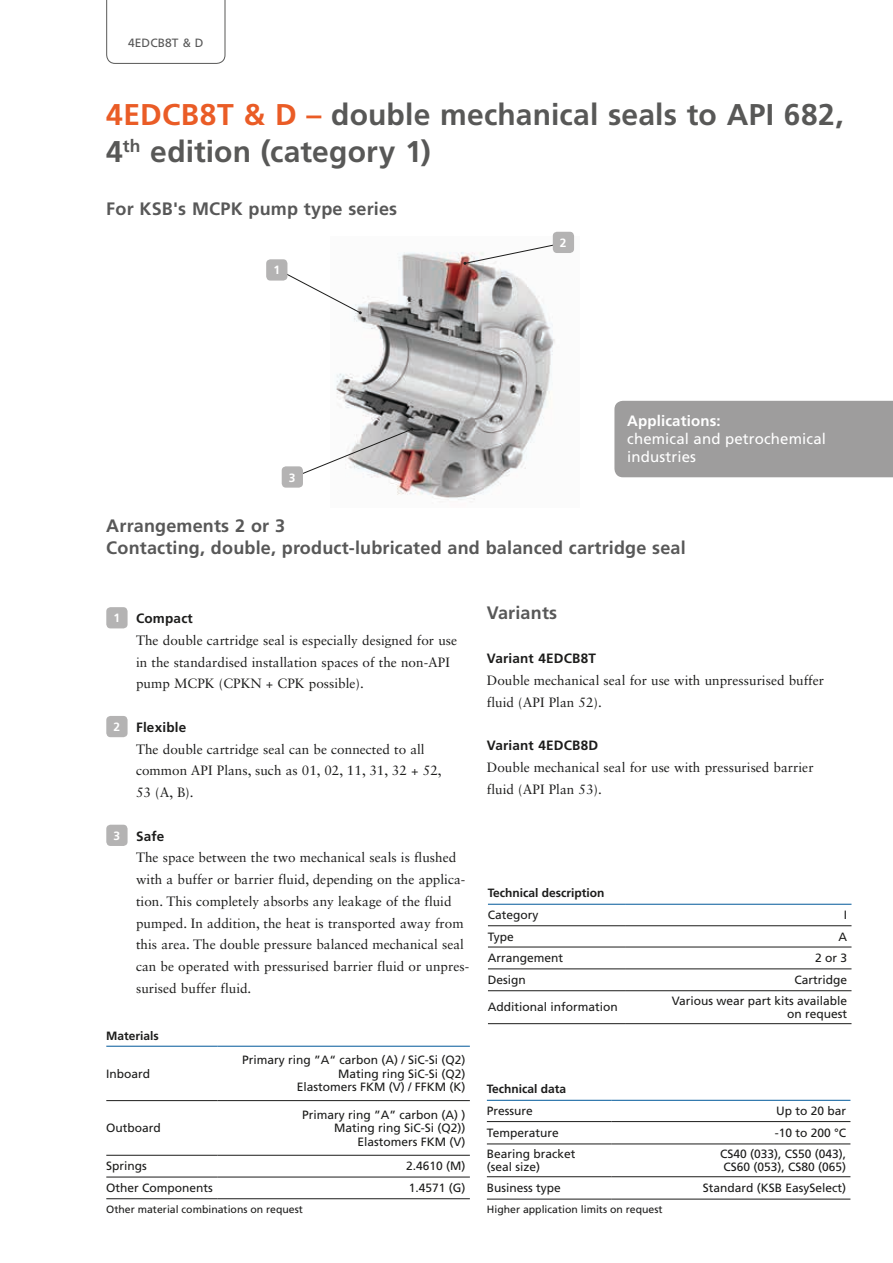
<style>
.page{position:relative;width:893px;height:1263px;background:#fff}
.page>*{position:absolute;margin:0;border:0;box-sizing:border-box;transform-origin:0 0}
.t1{font:700 30px/37.5px "Frutiger LT Pro";letter-spacing:.005em;color:#585857}
.t2{font:700 18px/21.9px "Frutiger LT Pro";letter-spacing:.01em;color:#585858}
.t3{font:15px/18px "Frutiger LT Pro";letter-spacing:.01em;color:#fff}
.t4{font:700 15px "Frutiger LT Pro";letter-spacing:.01em;color:#fff}
.t5{font:13.5px/21.8px "Sabon LT Std";color:#1c1c1b}
.t6{font:700 13.5px "Frutiger LT Pro";letter-spacing:.015em;color:#1c1c1b}
.t7{font:12px/13.5px "Frutiger LT Pro";color:#1c1c1b;text-align:right}
.t8{font:700 12px "Frutiger LT Pro";color:#1c1c1b}
.t9{font:12px "Frutiger LT Pro";letter-spacing:.005em;color:#585858}
.t10{font:700 12px "Frutiger LT Pro";color:#fff}
.t11{font:10.5px "Frutiger LT Pro";color:#1c1c1b}
.s1{color:#ea5c26}
.s2{font-size:12px;color:#fff}
</style>
<div class="page">
<img style="left:336px;top:237px;width:238px;height:265px">
<svg style="left:106px;top:0;width:119px;height:64px"></svg>
<hr style="left:487px;top:1121px;width:124px;height:1px;background:#1c1c1b">
<hr style="left:611px;top:1121px;width:239px;height:1px;background:#1c1c1b">
<hr style="left:487px;top:1100px;width:124px;height:1px;background:#00589a">
<hr style="left:611px;top:1100px;width:239px;height:1px;background:#00589a">
<hr style="left:487px;top:1144px;width:124px;height:1px;background:#1c1c1b">
<hr style="left:611px;top:1144px;width:239px;height:1px;background:#1c1c1b">
<hr style="left:487px;top:1176px;width:124px;height:1px;background:#1c1c1b">
<hr style="left:611px;top:1176px;width:239px;height:1px;background:#1c1c1b">
<hr style="left:487px;top:1199px;width:124px;height:1px;background:#1c1c1b">
<hr style="left:611px;top:1199px;width:239px;height:1px;background:#1c1c1b">
<hr style="left:488px;top:947px;width:138px;height:1px;background:#1c1c1b">
<hr style="left:626px;top:947px;width:225px;height:1px;background:#1c1c1b">
<hr style="left:488px;top:969px;width:138px;height:1px;background:#1c1c1b">
<hr style="left:626px;top:969px;width:225px;height:1px;background:#1c1c1b">
<hr style="left:488px;top:904px;width:138px;height:1px;background:#00589a">
<hr style="left:626px;top:904px;width:225px;height:1px;background:#00589a">
<hr style="left:488px;top:925px;width:138px;height:1px;background:#1c1c1b">
<hr style="left:626px;top:925px;width:225px;height:1px;background:#1c1c1b">
<hr style="left:488px;top:990px;width:138px;height:1px;background:#1c1c1b">
<hr style="left:626px;top:990px;width:225px;height:1px;background:#1c1c1b">
<hr style="left:488px;top:1023px;width:138px;height:1px;background:#1c1c1b">
<hr style="left:626px;top:1023px;width:225px;height:1px;background:#1c1c1b">
<div style="left:106px;top:607px;width:22px;height:21px;background:#b4b3b3;border-radius:4px"></div>
<div style="left:106px;top:716px;width:22px;height:21px;background:#b4b3b3;border-radius:4px"></div>
<div style="left:106px;top:825px;width:22px;height:21px;background:#b4b3b3;border-radius:4px"></div>
<hr style="left:106px;top:1046px;width:111px;height:1px;background:#00589a">
<hr style="left:217px;top:1046px;width:253px;height:1px;background:#00589a">
<hr style="left:106px;top:1100px;width:111px;height:1px;background:#1c1c1b">
<hr style="left:217px;top:1100px;width:253px;height:1px;background:#1c1c1b">
<hr style="left:106px;top:1155px;width:111px;height:1px;background:#1c1c1b">
<hr style="left:217px;top:1155px;width:253px;height:1px;background:#1c1c1b">
<hr style="left:106px;top:1177px;width:111px;height:1px;background:#1c1c1b">
<hr style="left:217px;top:1177px;width:253px;height:1px;background:#1c1c1b">
<hr style="left:106px;top:1198px;width:111px;height:1px;background:#1c1c1b">
<hr style="left:217px;top:1198px;width:253px;height:1px;background:#1c1c1b">
<div style="left:614px;top:401px;width:279px;height:76px;background:#9e9d9d"></div>
<svg style="left:286px;top:269px;width:76px;height:45px"></svg>
<div style="left:266px;top:259px;width:21px;height:22px;background:#b4b3b3;border-radius:4px"></div>
<svg style="left:463px;top:241px;width:104px;height:24px"></svg>
<div style="left:553px;top:232px;width:21px;height:21px;background:#b4b3b3;border-radius:4px"></div>
<svg style="left:303px;top:427px;width:111px;height:51px"></svg>
<div style="left:282px;top:466px;width:21px;height:22px;background:#b4b3b3;border-radius:4px"></div>
<p class="t9" style="left:128px;top:35px;width:77px">4EDCB8T &amp; D</p>
<h1 class="t1" style="left:106px;top:96px;width:739px"><span class="s1">4EDCB8T &amp; D –</span> double mechanical seals to API 682,<br>4<sup>th</sup> edition (category 1)</h1>
<h2 class="t2" style="left:106px;top:198px;width:292px">For KSB's MCPK pump type series</h2>
<p class="t10" style="left:273px;top:263px;width:8px">1</p>
<p class="t10" style="left:289px;top:470px;width:8px">3</p>
<p class="t10" style="left:560px;top:236px;width:8px">2</p>
<p class="t4" style="left:627px;top:412px;width:95px">Applications:</p>
<p class="t3" style="left:627px;top:430px;width:200px">chemical and petrochemical industries</p>
<h2 class="t2" style="left:106px;top:515px;width:581px">Arrangements 2 or 3<br>Contacting, double, product-lubricated and balanced cartridge seal</h2>
<p class="t6" style="left:113px;top:610px;width:81px"><span class="s2">1</span> Compact</p>
<p class="t5" style="left:136px;top:629px;width:323px">The double cartridge seal is especially designed for use in the standardised installation spaces of the non-API pump MCPK (CPKN + CPK possible).</p>
<p class="t6" style="left:113px;top:719px;width:74px"><span class="s2">2</span> Flexible</p>
<p class="t5" style="left:136px;top:738px;width:307px">The double cartridge seal can be connected to all common API Plans, such as 01, 02, 11, 31, 32 + 52,<br>53 (A, B).</p>
<p class="t6" style="left:113px;top:828px;width:52px"><span class="s2">3</span> Safe</p>
<p class="t5" style="left:136px;top:847px;width:335px">The space between the two mechanical seals is flushed with a buffer or barrier fluid, depending on the applica&shy;tion. This completely absorbs any leakage of the fluid pumped. In addition, the heat is transported away from this area. The double pressure balanced mechanical seal can be operated with pressurised barrier fluid or unpres&shy;surised buffer fluid.</p>
<p class="t8" style="left:106px;top:1028px;width:54px">Materials</p>
<p class="t7" style="left:106px;top:1067px;width:46px">Inboard</p>
<p class="t7" style="left:242px;top:1053px;width:225px">Primary ring ”A“ carbon (A) / SiC-Si (Q2)<br>Mating ring SiC-Si (Q2)<br>Elastomers FKM (V) / FFKM (K)</p>
<p class="t7" style="left:106px;top:1121px;width:56px">Outboard</p>
<p class="t7" style="left:302px;top:1108px;width:165px">Primary ring ”A” carbon (A) )<br>Mating ring SiC-Si (Q2))<br>Elastomers FKM (V)</p>
<p class="t7" style="left:106px;top:1159px;width:42px">Springs</p>
<p class="t7" style="left:406px;top:1159px;width:61px">2.4610 (M)</p>
<p class="t7" style="left:106px;top:1181px;width:108px">Other Components</p>
<p class="t7" style="left:409px;top:1181px;width:58px">1.4571 (G)</p>
<p class="t11" style="left:106px;top:1203px;width:198px">Other material combinations on request</p>
<h2 class="t2" style="left:487px;top:602px;width:72px">Variants</h2>
<p class="t6" style="left:487px;top:650px;width:111px">Variant 4EDCB8T</p>
<p class="t5" style="left:487px;top:669px;width:339px">Double mechanical seal for use with unpressurised buffer fluid (API Plan 52).</p>
<p class="t6" style="left:487px;top:738px;width:113px">Variant 4EDCB8D</p>
<p class="t5" style="left:487px;top:757px;width:328px">Double mechanical seal for use with pressurised barrier fluid (API Plan 53).</p>
<p class="t8" style="left:488px;top:886px;width:118px">Technical description</p>
<p class="t7" style="left:488px;top:908px;width:52px">Category</p>
<p class="t7" style="left:844px;top:908px;width:5px">I</p>
<p class="t7" style="left:488px;top:930px;width:27px">Type</p>
<p class="t7" style="left:839px;top:930px;width:10px">A</p>
<p class="t7" style="left:488px;top:951px;width:77px">Arrangement</p>
<p class="t7" style="left:815px;top:951px;width:34px">2 or 3</p>
<p class="t7" style="left:488px;top:973px;width:40px">Design</p>
<p class="t7" style="left:795px;top:973px;width:54px">Cartridge</p>
<p class="t7" style="left:488px;top:1000px;width:132px">Additional information</p>
<p class="t7" style="left:672px;top:994px;width:177px">Various wear part kits available on request</p>
<p class="t8" style="left:487px;top:1082px;width:81px">Technical data</p>
<p class="t7" style="left:487px;top:1104px;width:48px">Pressure</p>
<p class="t7" style="left:776px;top:1104px;width:72px">Up to 20 bar</p>
<p class="t7" style="left:487px;top:1126px;width:73px">Temperature</p>
<p class="t7" style="left:775px;top:1126px;width:73px">-10 to 200 °C</p>
<p class="t7" style="left:487px;top:1147px;width:90px;text-align:left">Bearing bracket (seal size)</p>
<p class="t7" style="left:720px;top:1147px;width:128px;text-align:left">CS40 (033), CS50 (043),<br>CS60 (053), CS80 (065)</p>
<p class="t7" style="left:487px;top:1181px;width:76px">Business type</p>
<p class="t7" style="left:703px;top:1181px;width:145px">Standard (KSB EasySelect)</p>
<p class="t11" style="left:487px;top:1203px;width:177px">Higher application limits on request</p>
</div>
